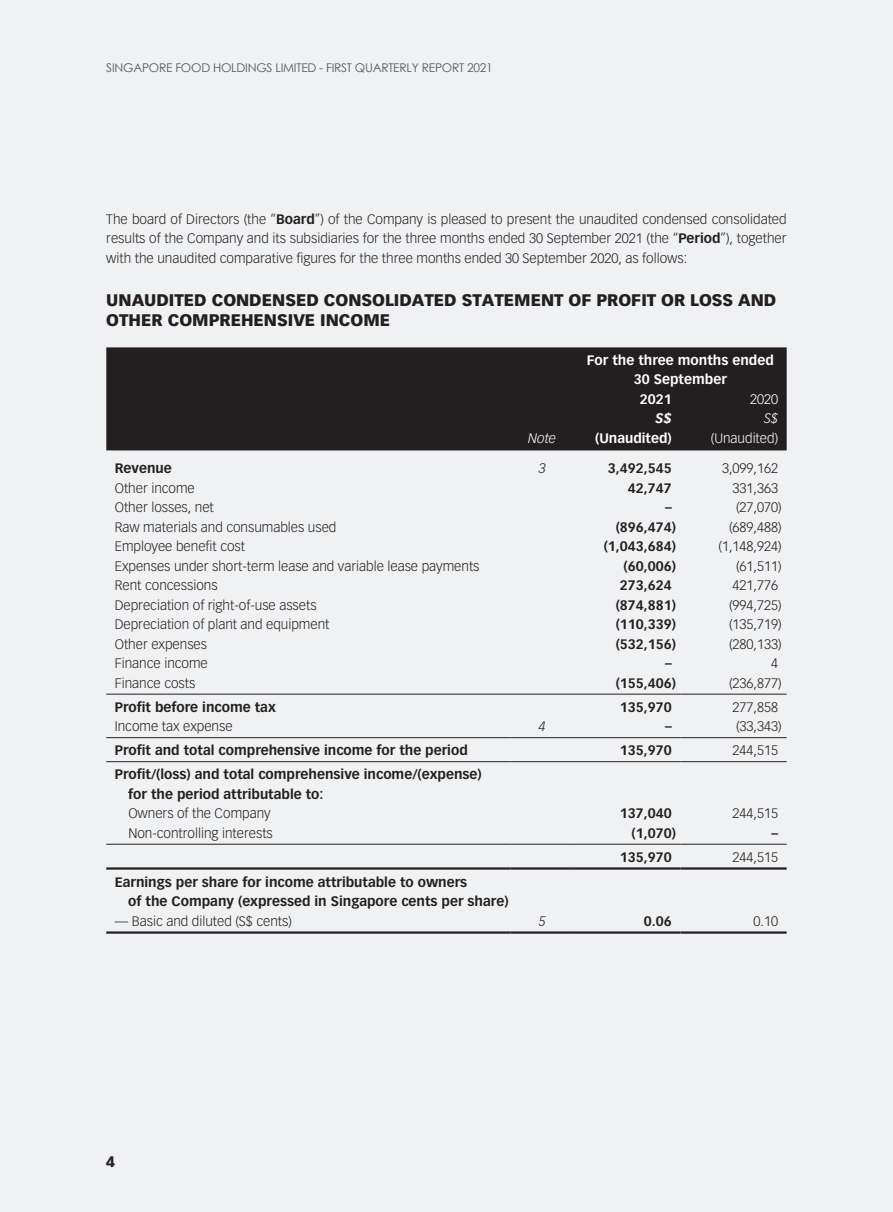
<style>
.page{position:relative;width:893px;height:1212px;background:#f0f1f2}
.page>*{position:absolute;margin:0;border:0;box-sizing:border-box;transform-origin:0 0}
.t1{font:900 16.5px/19.5px "Vectora LT Std";color:#231f20}
.t2{font:900 15px "Vectora LT Std";color:#231f20}
.t3{font:300 13.5px/19.5px "Vectora LT Std";color:#231f20;text-align:justify}
.t4{font:700 13.5px/19.5px "Vectora LT Std";color:#231f20}
.t5{font:700 13.5px "Vectora LT Std";color:#fff}
.t6{font:300 13.5px "Vectora LT Std";color:#fff}
.t7{font:italic 300 13.5px "Vectora LT Std";color:#fff}
.t8{font:italic 300 13.5px "Vectora LT Std";color:#231f20}
.t9{font:italic 700 13.5px "Vectora LT Std";color:#fff}
.t10{font:12px "Century Gothic";letter-spacing:-.02em;color:#57585a}
.s1{font-weight:700}
</style>
<div class="page">
<div style="left:106px;top:347px;width:681px;height:103px;background:#231f20"></div>
<hr style="left:106px;top:694px;width:404px;height:1px;background:#231f20">
<hr style="left:510px;top:694px;width:64px;height:1px;background:#231f20">
<hr style="left:574px;top:694px;width:106px;height:1px;background:#231f20">
<hr style="left:680px;top:694px;width:107px;height:1px;background:#231f20">
<hr style="left:106px;top:737px;width:404px;height:1px;background:#231f20">
<hr style="left:510px;top:737px;width:64px;height:1px;background:#231f20">
<hr style="left:574px;top:737px;width:106px;height:1px;background:#231f20">
<hr style="left:680px;top:737px;width:107px;height:1px;background:#231f20">
<hr style="left:106px;top:761px;width:404px;height:1px;background:#231f20">
<hr style="left:510px;top:761px;width:64px;height:1px;background:#231f20">
<hr style="left:574px;top:761px;width:106px;height:1px;background:#231f20">
<hr style="left:680px;top:761px;width:107px;height:1px;background:#231f20">
<hr style="left:106px;top:844px;width:404px;height:1px;background:#231f20">
<hr style="left:510px;top:844px;width:64px;height:1px;background:#231f20">
<hr style="left:574px;top:844px;width:106px;height:1px;background:#231f20">
<hr style="left:680px;top:844px;width:107px;height:1px;background:#231f20">
<hr style="left:106px;top:867px;width:404px;height:3px;background:#231f20">
<hr style="left:510px;top:867px;width:64px;height:3px;background:#231f20">
<hr style="left:574px;top:867px;width:106px;height:3px;background:#231f20">
<hr style="left:680px;top:867px;width:107px;height:3px;background:#231f20">
<hr style="left:106px;top:931px;width:404px;height:3px;background:#231f20">
<hr style="left:510px;top:931px;width:64px;height:3px;background:#231f20">
<hr style="left:574px;top:931px;width:106px;height:3px;background:#231f20">
<hr style="left:680px;top:931px;width:107px;height:3px;background:#231f20">
<p class="t10" style="left:106px;top:59px;width:388px">SINGAPORE FOOD HOLDINGS LIMITED - FIRST QUARTERLY REPORT 2021</p>
<p class="t3" style="left:106px;top:209px;width:682px">The board of Directors (the “<span class="s1">Board</span>”) of the Company is pleased to present the unaudited condensed consolidated results of the Company and its subsidiaries for the three months ended 30 September 2021 (the “<span class="s1">Period</span>”), together with the unaudited comparative figures for the three months ended 30 September 2020, as follows:</p>
<p class="t1" style="left:106px;top:290px;width:672px">UNAUDITED CONDENSED CONSOLIDATED STATEMENT OF PROFIT OR LOSS AND<br>OTHER COMPREHENSIVE INCOME</p>
<p class="t5" style="left:587px;top:352px;width:188px">For the three months ended</p>
<p class="t5" style="left:634px;top:371px;width:94px">30 September</p>
<p class="t5" style="left:640px;top:391px;width:33px">2021</p>
<p class="t6" style="left:750px;top:391px;width:30px">2020</p>
<p class="t9" style="left:656px;top:410px;width:18px">S$</p>
<p class="t7" style="left:764px;top:410px;width:15px">S$</p>
<p class="t7" style="left:528px;top:430px;width:30px">Note</p>
<p class="t5" style="left:595px;top:430px;width:78px">(Unaudited)</p>
<p class="t6" style="left:711px;top:430px;width:69px">(Unaudited)</p>
<p class="t4" style="left:115px;top:459px;width:58px">Revenue</p>
<p class="t8" style="left:539px;top:460px;width:8px">3</p>
<p class="t4" style="left:608px;top:459px;width:65px">3,492,545</p>
<p class="t3" style="left:722px;top:459px;width:58px">3,099,162</p>
<p class="t3" style="left:115px;top:478px;width:82px">Other income</p>
<p class="t4" style="left:628px;top:478px;width:45px">42,747</p>
<p class="t3" style="left:732px;top:478px;width:47px">331,363</p>
<p class="t3" style="left:115px;top:498px;width:101px">Other losses, net</p>
<p class="t4" style="left:665px;top:498px;width:8px">–</p>
<p class="t3" style="left:736px;top:498px;width:47px">(27,070)</p>
<p class="t3" style="left:115px;top:517px;width:223px">Raw materials and consumables used</p>
<p class="t4" style="left:616px;top:517px;width:62px">(896,474)</p>
<p class="t3" style="left:729px;top:517px;width:54px">(689,488)</p>
<p class="t3" style="left:115px;top:537px;width:132px">Employee benefit cost</p>
<p class="t4" style="left:604px;top:537px;width:74px">(1,043,684)</p>
<p class="t3" style="left:718px;top:537px;width:65px">(1,148,924)</p>
<p class="t3" style="left:115px;top:556px;width:366px">Expenses under short-term lease and variable lease payments</p>
<p class="t4" style="left:624px;top:556px;width:54px">(60,006)</p>
<p class="t3" style="left:736px;top:556px;width:47px">(61,511)</p>
<p class="t3" style="left:115px;top:576px;width:104px">Rent concessions</p>
<p class="t4" style="left:620px;top:575px;width:53px">273,624</p>
<p class="t3" style="left:732px;top:576px;width:47px">421,776</p>
<p class="t3" style="left:115px;top:595px;width:203px">Depreciation of right-of-use assets</p>
<p class="t4" style="left:616px;top:595px;width:62px">(874,881)</p>
<p class="t3" style="left:729px;top:595px;width:54px">(994,725)</p>
<p class="t3" style="left:115px;top:615px;width:216px">Depreciation of plant and equipment</p>
<p class="t4" style="left:616px;top:614px;width:62px">(110,339)</p>
<p class="t3" style="left:729px;top:615px;width:54px">(135,719)</p>
<p class="t3" style="left:115px;top:634px;width:94px">Other expenses</p>
<p class="t4" style="left:616px;top:634px;width:62px">(532,156)</p>
<p class="t3" style="left:729px;top:634px;width:54px">(280,133)</p>
<p class="t3" style="left:115px;top:654px;width:95px">Finance income</p>
<p class="t4" style="left:665px;top:653px;width:8px">–</p>
<p class="t3" style="left:771px;top:654px;width:9px">4</p>
<p class="t3" style="left:115px;top:673px;width:82px">Finance costs</p>
<p class="t4" style="left:616px;top:673px;width:62px">(155,406)</p>
<p class="t3" style="left:729px;top:673px;width:54px">(236,877)</p>
<p class="t4" style="left:115px;top:697px;width:162px">Profit before income tax</p>
<p class="t4" style="left:620px;top:697px;width:53px">135,970</p>
<p class="t3" style="left:732px;top:697px;width:47px">277,858</p>
<p class="t3" style="left:115px;top:717px;width:119px">Income tax expense</p>
<p class="t8" style="left:539px;top:718px;width:8px">4</p>
<p class="t4" style="left:665px;top:717px;width:8px">–</p>
<p class="t3" style="left:736px;top:717px;width:47px">(33,343)</p>
<p class="t4" style="left:115px;top:741px;width:354px">Profit and total comprehensive income for the period</p>
<p class="t4" style="left:620px;top:741px;width:53px">135,970</p>
<p class="t3" style="left:732px;top:741px;width:47px">244,515</p>
<p class="t4" style="left:128px;top:765px;width:355px;text-indent:-14px">Profit/(loss) and total comprehensive income/(expense) for the period attributable to:</p>
<p class="t3" style="left:128px;top:804px;width:144px">Owners of the Company</p>
<p class="t4" style="left:620px;top:804px;width:53px">137,040</p>
<p class="t3" style="left:732px;top:804px;width:47px">244,515</p>
<p class="t3" style="left:128px;top:823px;width:146px">Non-controlling interests</p>
<p class="t4" style="left:632px;top:823px;width:46px">(1,070)</p>
<p class="t4" style="left:771px;top:823px;width:8px">–</p>
<p class="t4" style="left:620px;top:847px;width:53px">135,970</p>
<p class="t3" style="left:732px;top:847px;width:47px">244,515</p>
<p class="t4" style="left:128px;top:872px;width:382px;text-indent:-14px">Earnings per share for income attributable to owners<br>of the Company (expressed in Singapore cents per share)</p>
<p class="t3" style="left:115px;top:911px;width:179px">— Basic and diluted (S$ cents)</p>
<p class="t8" style="left:539px;top:913px;width:8px">5</p>
<p class="t4" style="left:644px;top:911px;width:29px">0.06</p>
<p class="t3" style="left:754px;top:911px;width:26px">0.10</p>
<p class="t2" style="left:106px;top:1152px;width:10px">4</p>
</div>
